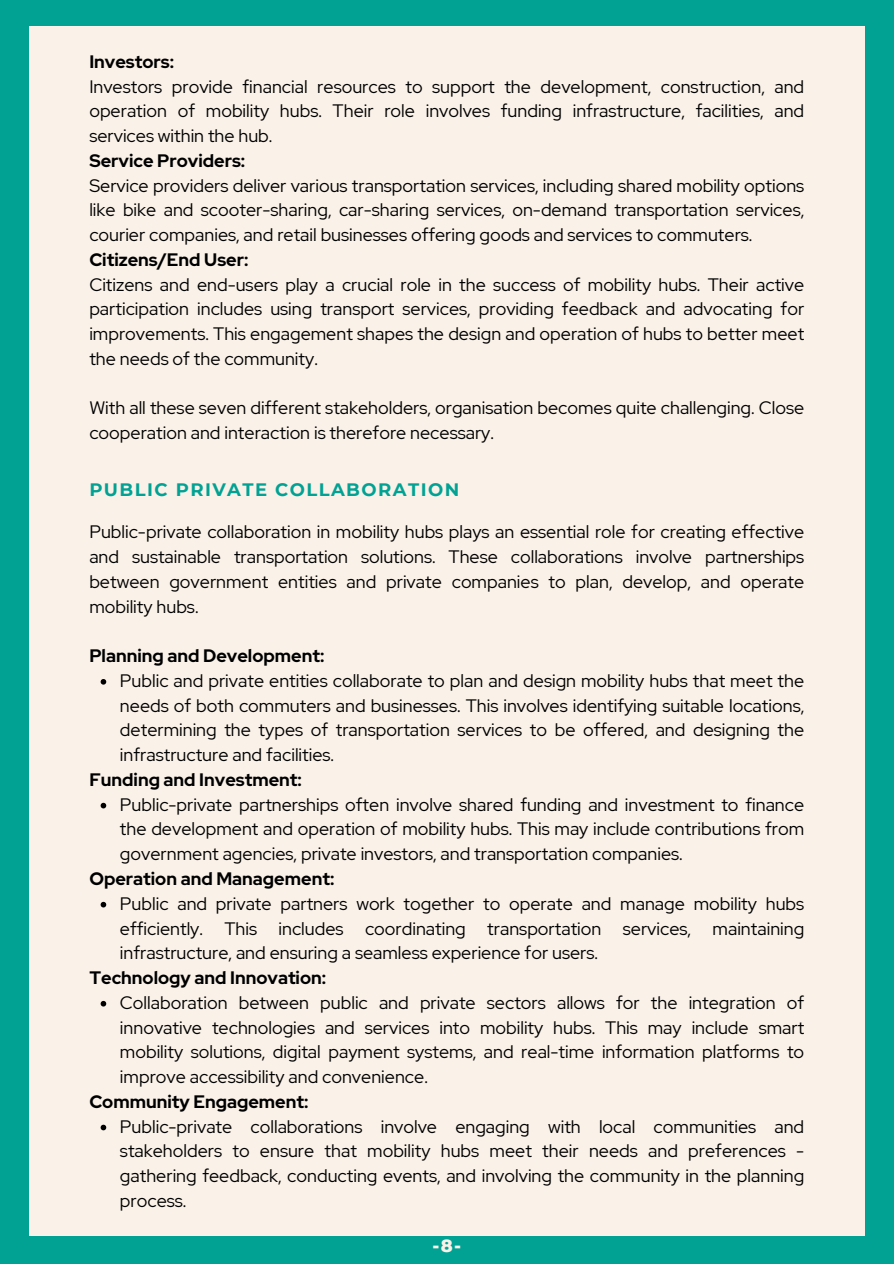
<style>
.page{position:relative;width:894px;height:1264px;background:#fff}
.page>*{position:absolute;margin:0;border:0;box-sizing:border-box;transform-origin:0 0}
.t1{font:18px/24.8px "Red Hat Display";color:#000;text-align:justify}
.t2{font:700 18px "Red Hat Display";color:#000}
.t3{font:700 18px "Montserrat";letter-spacing:.08em;color:#01a293}
.t4{font:800 18px "Montserrat";color:#faf2e9}
</style>
<div class="page">
<div style="left:0;top:0;width:893px;height:1263px;background:#01a293"></div>
<div style="left:29px;top:26px;width:835px;height:1210px;background:#faf2e9"></div>
<svg style="left:101px;top:679px;width:5px;height:5px"></svg>
<svg style="left:101px;top:802px;width:5px;height:6px"></svg>
<svg style="left:101px;top:901px;width:5px;height:6px"></svg>
<svg style="left:101px;top:1000px;width:5px;height:6px"></svg>
<svg style="left:101px;top:1124px;width:5px;height:6px"></svg>
<p class="t2" style="left:89px;top:49px;width:86px">Investors:</p>
<p class="t1" style="left:89px;top:74px;width:716px">Investors provide financial resources to support the development, construction, and operation of mobility hubs. Their role involves funding infrastructure, facilities, and services within the hub.</p>
<p class="t2" style="left:89px;top:148px;width:157px">Service Providers:</p>
<p class="t1" style="left:89px;top:173px;width:716px">Service providers deliver various transportation services, including shared mobility options like bike and scooter-sharing, car-sharing services, on-demand transportation services, courier companies, and retail businesses offering goods and services to commuters.</p>
<p class="t2" style="left:89px;top:247px;width:160px">Citizens/End User:</p>
<p class="t1" style="left:89px;top:272px;width:716px">Citizens and end-users play a crucial role in the success of mobility hubs. Their active participation includes using transport services, providing feedback and advocating for improvements. This engagement shapes the design and operation of hubs to better meet the needs of the community.</p>
<p class="t1" style="left:89px;top:396px;width:716px">With all these seven different stakeholders, organisation becomes quite challenging. Close cooperation and interaction is therefore necessary.</p>
<h1 class="t3" style="left:89px;top:478px;width:371px">PUBLIC PRIVATE COLLABORATION</h1>
<p class="t1" style="left:89px;top:519px;width:716px">Public-private collaboration in mobility hubs plays an essential role for creating effective and sustainable transportation solutions. These collaborations involve partnerships between government entities and private companies to plan, develop, and operate mobility hubs.</p>
<h2 class="t2" style="left:89px;top:643px;width:236px">Planning and Development:</h2>
<p class="t1" style="left:120px;top:668px;width:685px">Public and private entities collaborate to plan and design mobility hubs that meet the needs of both commuters and businesses. This involves identifying suitable locations, determining the types of transportation services to be offered, and designing the infrastructure and facilities.</p>
<h2 class="t2" style="left:89px;top:767px;width:214px">Funding and Investment:</h2>
<p class="t1" style="left:120px;top:792px;width:685px">Public-private partnerships often involve shared funding and investment to finance the development and operation of mobility hubs. This may include contributions from government agencies, private investors, and transportation companies.</p>
<h2 class="t2" style="left:89px;top:866px;width:246px">Operation and Management:</h2>
<p class="t1" style="left:120px;top:891px;width:685px">Public and private partners work together to operate and manage mobility hubs efficiently. This includes coordinating transportation services, maintaining infrastructure, and ensuring a seamless experience for users.</p>
<h2 class="t2" style="left:89px;top:965px;width:238px">Technology and Innovation:</h2>
<p class="t1" style="left:120px;top:990px;width:685px">Collaboration between public and private sectors allows for the integration of innovative technologies and services into mobility hubs. This may include smart mobility solutions, digital payment systems, and real-time information platforms to improve accessibility and convenience.</p>
<h2 class="t2" style="left:89px;top:1089px;width:220px">Community Engagement:</h2>
<p class="t1" style="left:120px;top:1113px;width:685px">Public-private collaborations involve engaging with local communities and stakeholders to ensure that mobility hubs meet their needs and preferences - gathering feedback, conducting events, and involving the community in the planning process.</p>
<h1 class="t4" style="left:432px;top:1234px;width:30px">-8-</h1>
</div>
